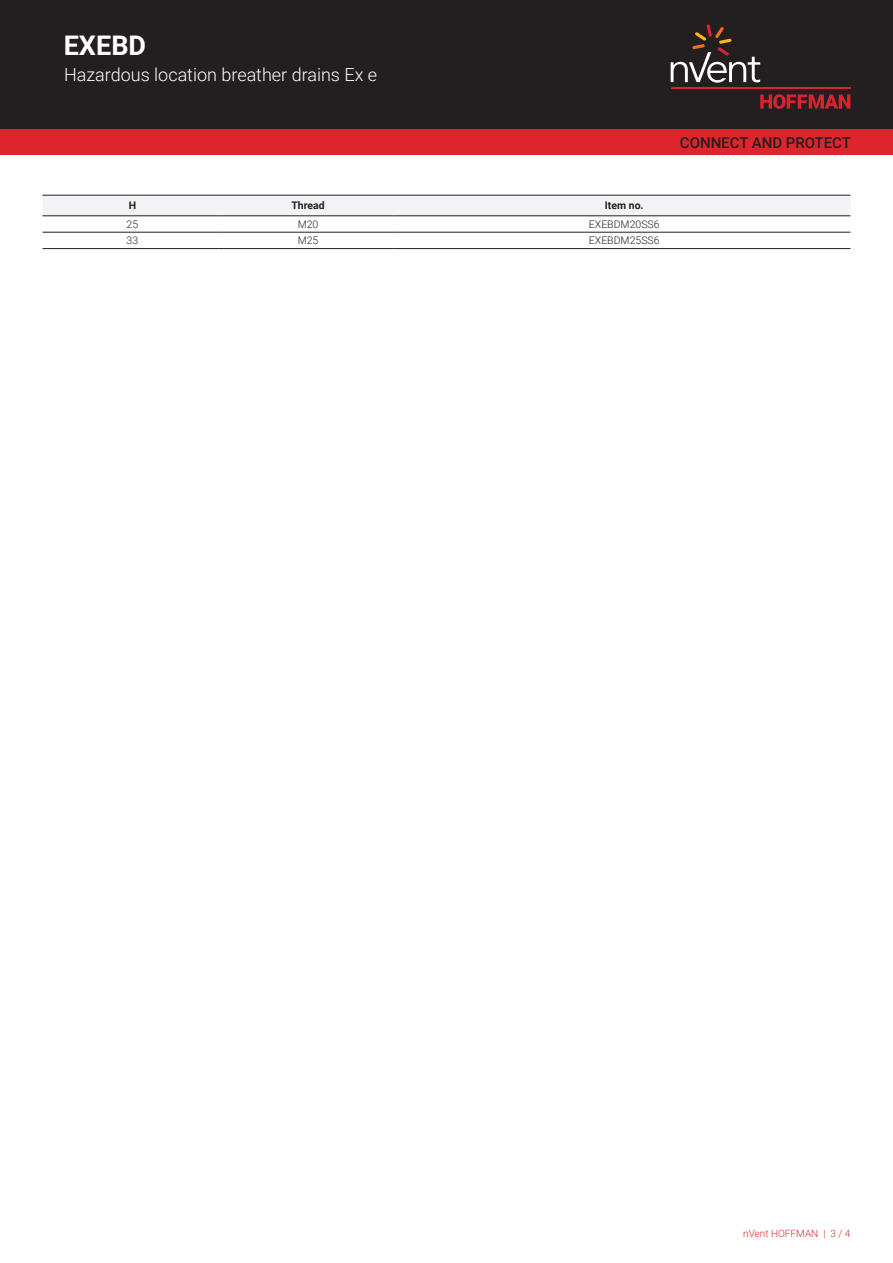
<style>
.page{position:relative;width:893px;height:1263px;background:#fff}
.page>*{position:absolute;margin:0;border:0;box-sizing:border-box;transform-origin:0 0}
.t1{font:700 27px "Roboto";color:#fff}
.t2{font:300 18px "Roboto";color:#fff}
.t3{font:500 15px "Roboto";color:#231f20}
.t4{font:300 10.5px "Roboto";color:#231f20}
.t5{font:700 10.5px "Roboto";color:#231f20}
.t6{font:300 10.05px "Roboto";color:#de252e}
</style>
<div class="page">
<div style="left:0;top:0;width:893px;height:129px;background:#231f20"></div>
<svg style="left:760px;top:94px;width:90px;height:15px"></svg>
<hr style="left:671px;top:88px;width:179px;height:1px;background:#db2230">
<svg style="left:671px;top:24px;width:89px;height:59px"></svg>
<div style="left:0;top:129px;width:893px;height:26px;background:#de252e"></div>
<div style="left:43px;top:196px;width:807px;height:20px;background:#f2f3f4"></div>
<hr style="left:43px;top:195px;width:175px;height:1px;background:#231f20">
<hr style="left:218px;top:195px;width:176px;height:1px;background:#231f20">
<hr style="left:394px;top:195px;width:456px;height:1px;background:#231f20">
<hr style="left:43px;top:232px;width:175px;height:1px;background:#231f20">
<hr style="left:218px;top:232px;width:176px;height:1px;background:#231f20">
<hr style="left:394px;top:232px;width:456px;height:1px;background:#231f20">
<hr style="left:43px;top:248px;width:175px;height:1px;background:#231f20">
<hr style="left:218px;top:248px;width:176px;height:1px;background:#231f20">
<hr style="left:394px;top:248px;width:456px;height:1px;background:#231f20">
<hr style="left:43px;top:216px;width:175px;height:1px;background:#231f20">
<hr style="left:218px;top:216px;width:176px;height:1px;background:#231f20">
<hr style="left:394px;top:216px;width:456px;height:1px;background:#231f20">
<h1 class="t1" style="left:64px;top:27px;width:84px">EXEBD</h1>
<p class="t2" style="left:64px;top:62px;width:314px">Hazardous location breather drains Ex e</p>
<p class="t5" style="left:129px;top:198px;width:9px">H</p>
<p class="t5" style="left:291px;top:198px;width:35px">Thread</p>
<p class="t5" style="left:605px;top:198px;width:40px">Item no.</p>
<p class="t4" style="left:127px;top:217px;width:13px">25</p>
<p class="t4" style="left:298px;top:217px;width:22px">M20</p>
<p class="t4" style="left:589px;top:217px;width:72px">EXEBDM20SS6</p>
<p class="t4" style="left:127px;top:233px;width:13px">33</p>
<p class="t4" style="left:298px;top:233px;width:22px">M25</p>
<p class="t4" style="left:589px;top:233px;width:72px">EXEBDM25SS6</p>
<p class="t3" style="left:680px;top:132px;width:173px">CONNECT AND PROTECT</p>
<p class="t6" style="left:743px;top:1226px;width:109px">nVent HOFFMAN | 3 / 4</p>
</div>
